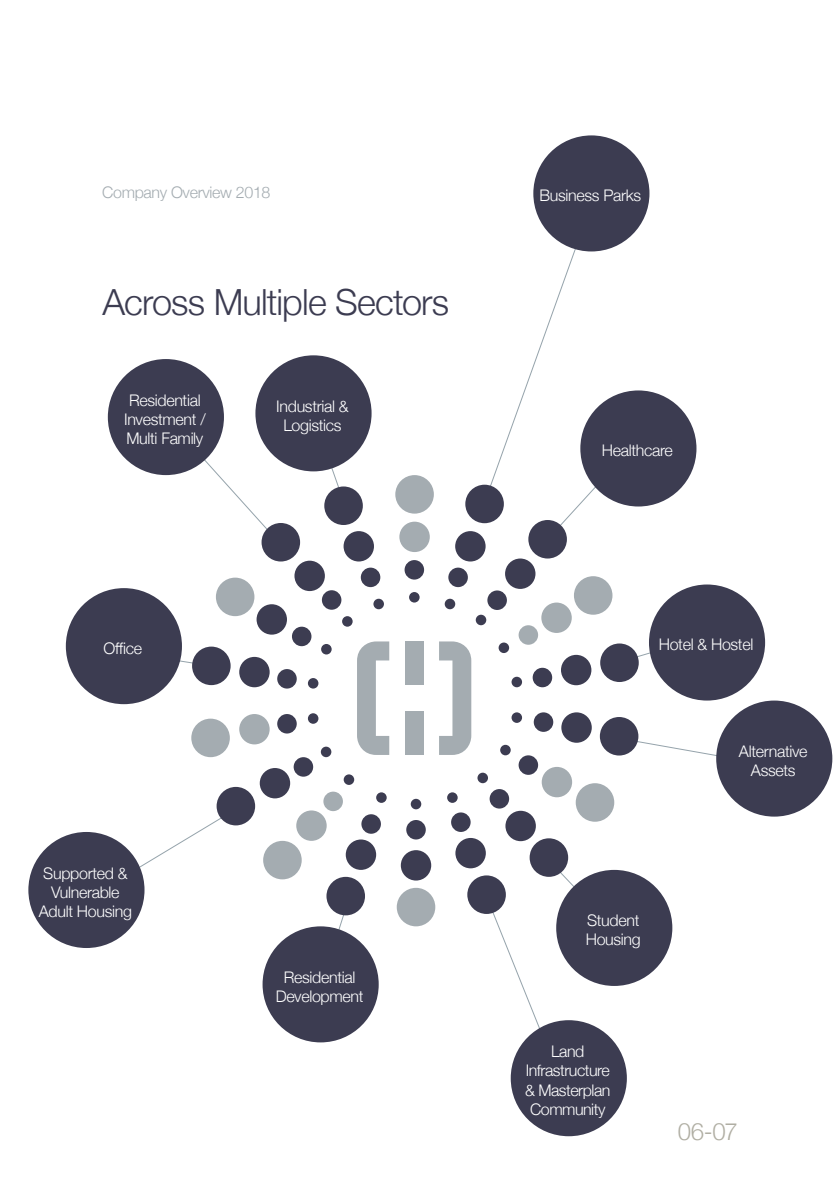
<style>
.page{position:relative;width:840px;height:1191px;background:#fff}
.page>*{position:absolute;margin:0;border:0;box-sizing:border-box;transform-origin:0 0}
.t1{font:300 36px "Helvetica Neue";letter-spacing:-.025em;color:#3c3c51}
.t2{font:300 24px "Helvetica Neue";color:#b0aea3}
.t3{font:300 16px/19.2px "Helvetica Neue";letter-spacing:-.02em;color:#fff;text-align:center}
.t4{font:300 16px "Helvetica Neue";letter-spacing:-.02em;color:#a4acb1}
</style>
<div class="page">
<svg style="left:165px;top:425px;width:118px;height:104px"></svg>
<svg style="left:312px;top:461px;width:34px;height:26px"></svg>
<svg style="left:178px;top:654px;width:15px;height:13px"></svg>
<svg style="left:76px;top:815px;width:160px;height:93px"></svg>
<svg style="left:328px;top:886px;width:25px;height:50px"></svg>
<svg style="left:481px;top:206px;width:150px;height:334px"></svg>
<svg style="left:626px;top:644px;width:23px;height:19px"></svg>
<svg style="left:618px;top:737px;width:97px;height:19px"></svg>
<svg style="left:485px;top:853px;width:134px;height:196px"></svg>
<svg style="left:357px;top:641px;width:32px;height:114px"></svg>
<svg style="left:439px;top:641px;width:32px;height:114px"></svg>
<div style="left:404px;top:641px;width:19px;height:44px;background:#a4acb1"></div>
<div style="left:404px;top:711px;width:19px;height:44px;background:#a4acb1"></div>
<div style="left:321px;top:644px;width:10px;height:10px;background:#3c3c51;border-radius:50%"></div>
<div style="left:308px;top:678px;width:10px;height:10px;background:#3c3c51;border-radius:50%"></div>
<div style="left:308px;top:713px;width:10px;height:11px;background:#3c3c51;border-radius:50%"></div>
<div style="left:320px;top:746px;width:11px;height:11px;background:#3c3c51;border-radius:50%"></div>
<div style="left:343px;top:774px;width:11px;height:11px;background:#3c3c51;border-radius:50%"></div>
<div style="left:376px;top:792px;width:10px;height:11px;background:#3c3c51;border-radius:50%"></div>
<div style="left:410px;top:799px;width:11px;height:10px;background:#3c3c51;border-radius:50%"></div>
<div style="left:447px;top:792px;width:10px;height:11px;background:#3c3c51;border-radius:50%"></div>
<div style="left:477px;top:772px;width:10px;height:11px;background:#3c3c51;border-radius:50%"></div>
<div style="left:500px;top:745px;width:10px;height:10px;background:#3c3c51;border-radius:50%"></div>
<div style="left:511px;top:712px;width:10px;height:11px;background:#3c3c51;border-radius:50%"></div>
<div style="left:511px;top:677px;width:10px;height:10px;background:#3c3c51;border-radius:50%"></div>
<div style="left:498px;top:642px;width:11px;height:11px;background:#3c3c51;border-radius:50%"></div>
<div style="left:475px;top:614px;width:11px;height:11px;background:#3c3c51;border-radius:50%"></div>
<div style="left:444px;top:599px;width:11px;height:10px;background:#3c3c51;border-radius:50%"></div>
<div style="left:409px;top:592px;width:10px;height:10px;background:#3c3c51;border-radius:50%"></div>
<div style="left:373px;top:599px;width:11px;height:10px;background:#3c3c51;border-radius:50%"></div>
<div style="left:360px;top:567px;width:20px;height:20px;background:#3c3c51;border-radius:50%"></div>
<div style="left:404px;top:560px;width:20px;height:19px;background:#3c3c51;border-radius:50%"></div>
<div style="left:448px;top:567px;width:19px;height:20px;background:#3c3c51;border-radius:50%"></div>
<div style="left:487px;top:590px;width:19px;height:20px;background:#3c3c51;border-radius:50%"></div>
<div style="left:518px;top:625px;width:20px;height:20px;background:#a4acb1;border-radius:50%"></div>
<div style="left:532px;top:668px;width:20px;height:19px;background:#3c3c51;border-radius:50%"></div>
<div style="left:533px;top:712px;width:20px;height:20px;background:#3c3c51;border-radius:50%"></div>
<div style="left:518px;top:755px;width:20px;height:20px;background:#3c3c51;border-radius:50%"></div>
<div style="left:489px;top:789px;width:20px;height:19px;background:#3c3c51;border-radius:50%"></div>
<div style="left:451px;top:812px;width:19px;height:20px;background:#3c3c51;border-radius:50%"></div>
<div style="left:406px;top:820px;width:19px;height:19px;background:#3c3c51;border-radius:50%"></div>
<div style="left:361px;top:814px;width:20px;height:19px;background:#3c3c51;border-radius:50%"></div>
<div style="left:323px;top:791px;width:20px;height:20px;background:#a4acb1;border-radius:50%"></div>
<div style="left:293px;top:757px;width:20px;height:19px;background:#3c3c51;border-radius:50%"></div>
<div style="left:277px;top:714px;width:19px;height:19px;background:#3c3c51;border-radius:50%"></div>
<div style="left:277px;top:669px;width:19px;height:19px;background:#3c3c51;border-radius:50%"></div>
<div style="left:292px;top:626px;width:19px;height:20px;background:#3c3c51;border-radius:50%"></div>
<div style="left:322px;top:590px;width:19px;height:20px;background:#3c3c51;border-radius:50%"></div>
<div style="left:399px;top:521px;width:30px;height:31px;background:#a4acb1;border-radius:50%"></div>
<div style="left:343px;top:531px;width:31px;height:30px;background:#3c3c51;border-radius:50%"></div>
<div style="left:324px;top:486px;width:38px;height:39px;background:#3c3c51;border-radius:50%"></div>
<div style="left:395px;top:475px;width:38px;height:38px;background:#a4acb1;border-radius:50%"></div>
<div style="left:528px;top:520px;width:38px;height:38px;background:#3c3c51;border-radius:50%"></div>
<div style="left:600px;top:643px;width:38px;height:39px;background:#3c3c51;border-radius:50%"></div>
<div style="left:573px;top:576px;width:39px;height:38px;background:#a4acb1;border-radius:50%"></div>
<div style="left:465px;top:485px;width:38px;height:38px;background:#3c3c51;border-radius:50%"></div>
<div style="left:599px;top:717px;width:39px;height:38px;background:#3c3c51;border-radius:50%"></div>
<div style="left:396px;top:888px;width:39px;height:38px;background:#a4acb1;border-radius:50%"></div>
<div style="left:192px;top:646px;width:38px;height:39px;background:#3c3c51;border-radius:50%"></div>
<div style="left:261px;top:523px;width:39px;height:38px;background:#3c3c51;border-radius:50%"></div>
<div style="left:108px;top:359px;width:116px;height:116px;background:#3c3c51;border-radius:50%"></div>
<div style="left:66px;top:588px;width:116px;height:116px;background:#3c3c51;border-radius:50%"></div>
<div style="left:28px;top:832px;width:116px;height:116px;background:#3c3c51;border-radius:50%"></div>
<div style="left:262px;top:926px;width:116px;height:116px;background:#3c3c51;border-radius:50%"></div>
<div style="left:510px;top:1020px;width:116px;height:116px;background:#3c3c51;border-radius:50%"></div>
<div style="left:556px;top:870px;width:116px;height:116px;background:#3c3c51;border-radius:50%"></div>
<div style="left:648px;top:584px;width:116px;height:116px;background:#3c3c51;border-radius:50%"></div>
<div style="left:255px;top:355px;width:116px;height:116px;background:#3c3c51;border-radius:50%"></div>
<div style="left:533px;top:135px;width:116px;height:116px;background:#3c3c51;border-radius:50%"></div>
<div style="left:580px;top:390px;width:116px;height:116px;background:#3c3c51;border-radius:50%"></div>
<div style="left:715px;top:700px;width:116px;height:116px;background:#3c3c51;border-radius:50%"></div>
<div style="left:575px;top:783px;width:39px;height:38px;background:#a4acb1;border-radius:50%"></div>
<div style="left:529px;top:838px;width:39px;height:39px;background:#3c3c51;border-radius:50%"></div>
<div style="left:467px;top:875px;width:38px;height:39px;background:#3c3c51;border-radius:50%"></div>
<div style="left:326px;top:877px;width:39px;height:38px;background:#3c3c51;border-radius:50%"></div>
<div style="left:263px;top:841px;width:38px;height:38px;background:#a4acb1;border-radius:50%"></div>
<div style="left:216px;top:787px;width:39px;height:38px;background:#3c3c51;border-radius:50%"></div>
<div style="left:191px;top:718px;width:39px;height:39px;background:#a4acb1;border-radius:50%"></div>
<div style="left:216px;top:577px;width:38px;height:39px;background:#a4acb1;border-radius:50%"></div>
<div style="left:294px;top:560px;width:31px;height:31px;background:#3c3c51;border-radius:50%"></div>
<div style="left:256px;top:604px;width:31px;height:30px;background:#3c3c51;border-radius:50%"></div>
<div style="left:239px;top:657px;width:30px;height:30px;background:#3c3c51;border-radius:50%"></div>
<div style="left:239px;top:714px;width:30px;height:30px;background:#a4acb1;border-radius:50%"></div>
<div style="left:259px;top:768px;width:31px;height:30px;background:#3c3c51;border-radius:50%"></div>
<div style="left:296px;top:810px;width:30px;height:31px;background:#a4acb1;border-radius:50%"></div>
<div style="left:345px;top:839px;width:31px;height:31px;background:#3c3c51;border-radius:50%"></div>
<div style="left:400px;top:850px;width:31px;height:30px;background:#3c3c51;border-radius:50%"></div>
<div style="left:455px;top:838px;width:30px;height:30px;background:#3c3c51;border-radius:50%"></div>
<div style="left:505px;top:810px;width:30px;height:31px;background:#3c3c51;border-radius:50%"></div>
<div style="left:541px;top:767px;width:30px;height:30px;background:#a4acb1;border-radius:50%"></div>
<div style="left:561px;top:712px;width:30px;height:30px;background:#3c3c51;border-radius:50%"></div>
<div style="left:560px;top:655px;width:31px;height:30px;background:#3c3c51;border-radius:50%"></div>
<div style="left:541px;top:602px;width:30px;height:31px;background:#a4acb1;border-radius:50%"></div>
<div style="left:505px;top:558px;width:30px;height:31px;background:#3c3c51;border-radius:50%"></div>
<div style="left:455px;top:531px;width:30px;height:30px;background:#3c3c51;border-radius:50%"></div>
<div style="left:342px;top:616px;width:10px;height:10px;background:#3c3c51;border-radius:50%"></div>
<p class="t4" style="left:102px;top:180px;width:170px">Company Overview 2018</p>
<h1 class="t1" style="left:102px;top:273px;width:348px">Across Multiple Sectors</h1>
<p class="t3" style="left:124px;top:389px;width:83px">Residential<br>Investment /<br>Multi Family</p>
<p class="t3" style="left:276px;top:395px;width:74px">Industrial &amp;<br>Logistics</p>
<p class="t3" style="left:104px;top:637px;width:40px">Office</p>
<p class="t3" style="left:39px;top:862px;width:95px">Supported &amp;<br>Vulnerable<br>Adult Housing</p>
<p class="t3" style="left:275px;top:966px;width:89px">Residential<br>Development</p>
<p class="t3" style="left:539px;top:185px;width:103px">Business Parks</p>
<p class="t3" style="left:601px;top:440px;width:72px">Healthcare</p>
<p class="t3" style="left:658px;top:634px;width:96px">Hotel &amp; Hostel</p>
<p class="t3" style="left:738px;top:740px;width:70px">Alternative<br>Assets</p>
<p class="t3" style="left:585px;top:909px;width:56px;text-align:left">Student<br>Housing</p>
<p class="t3" style="left:525px;top:1040px;width:87px">Land<br>Infrastructure &amp; Masterplan<br>Community</p>
<h2 class="t2" style="left:677px;top:1112px;width:62px">06-07</h2>
</div>
